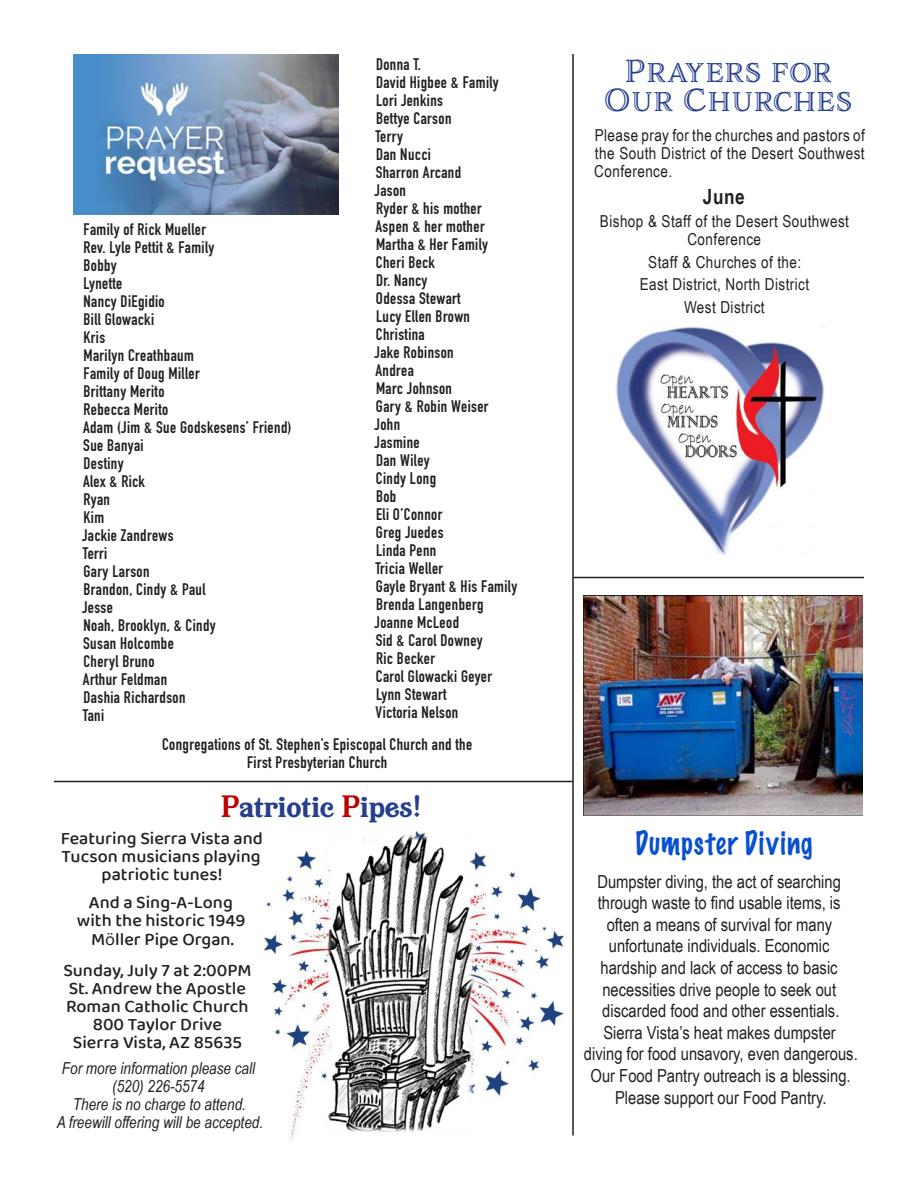
<style>
.page{position:relative;width:918px;height:1188px;background:#fff}
.page>*{position:absolute;margin:0;border:0;box-sizing:border-box;transform-origin:0 0}
.t1{font:29.7px/29.7px "Adorn S Engraved";letter-spacing:.015em;color:#253f8e;text-align:center;scale:.91 1}
.Pa1{font:100 29.7px "Marker Felt";letter-spacing:.035em;color:#0950d0;scale:.91 1}
.Pa1-2{font:27px "Buena Park JF";color:#253f8e}
.t2{font:700 21px "Arial Narrow";color:#231f20}
.Pa1-3{font:18px/21.6px "Arial Narrow";color:#231f20;text-align:center}
.Pa1-4{font:500 18px/18px "Baloo 2";color:#231f20;text-align:center}
.t3{font:700 16.5px "DIN Condensed";letter-spacing:.025em;color:#231f20}
.t4{font:16.5px/18.1px "Arial Narrow";letter-spacing:.025em;color:#231f20;text-align:justify}
.Pa1-5{font:italic 16.5px/18px "Arial Narrow";color:#231f20;text-align:center}
.s1{color:#bd0000}
.s2{font-weight:400}
</style>
<div class="page">
<hr style="left:572px;top:54px;width:2px;height:1082px;background:#231f20">
<img style="left:616px;top:326px;width:209px;height:229px">
<hr style="left:573px;top:577px;width:291px;height:1px;background:#231f20">
<img style="left:264px;top:831px;width:300px;height:310px">
<img style="left:325px;top:834px;width:151px;height:300px">
<hr style="left:54px;top:781px;width:519px;height:1px;background:#231f20">
<img style="left:584px;top:596px;width:278px;height:219px">
<img style="left:74px;top:54px;width:265px;height:161px">
<p class="t3" style="left:84px;top:218px;width:124px">Family of Rick Mueller</p>
<p class="t3" style="left:84px;top:236px;width:132px">Rev. Lyle Pettit &amp; Family</p>
<p class="t3" style="left:84px;top:254px;width:35px">Bobby</p>
<p class="t3" style="left:84px;top:272px;width:40px">Lynette</p>
<p class="t3" style="left:84px;top:290px;width:83px">Nancy DiEgidio</p>
<p class="t3" style="left:84px;top:308px;width:72px">Bill Glowacki</p>
<p class="t3" style="left:84px;top:326px;width:23px">Kris</p>
<p class="t3" style="left:84px;top:344px;width:112px">Marilyn Creathbaum</p>
<p class="t3" style="left:84px;top:362px;width:118px">Family of Doug Miller</p>
<p class="t3" style="left:84px;top:380px;width:82px">Brittany Merito</p>
<p class="t3" style="left:84px;top:398px;width:86px">Rebecca Merito</p>
<p class="t3" style="left:83px;top:416px;width:210px">Adam (Jim &amp; Sue Godskesens’ Friend)</p>
<p class="t3" style="left:83px;top:434px;width:62px">Sue Banyai</p>
<p class="t3" style="left:84px;top:452px;width:42px">Destiny</p>
<p class="t3" style="left:83px;top:470px;width:63px">Alex &amp; Rick</p>
<p class="t3" style="left:84px;top:488px;width:28px">Ryan</p>
<p class="t3" style="left:84px;top:506px;width:22px">Kim</p>
<p class="t3" style="left:82px;top:524px;width:93px">Jackie Zandrews</p>
<p class="t3" style="left:83px;top:542px;width:26px">Terri</p>
<p class="t3" style="left:83px;top:560px;width:68px">Gary Larson</p>
<p class="t3" style="left:83px;top:578px;width:123px">Brandon, Cindy &amp; Paul</p>
<p class="t3" style="left:82px;top:596px;width:32px">Jesse</p>
<p class="t3" style="left:84px;top:614px;width:134px">Noah, Brooklyn, &amp; Cindy</p>
<p class="t3" style="left:83px;top:632px;width:92px">Susan Holcombe</p>
<p class="t3" style="left:83px;top:650px;width:73px">Cheryl Bruno</p>
<p class="t3" style="left:83px;top:668px;width:86px">Arthur Feldman</p>
<p class="t3" style="left:83px;top:686px;width:104px">Dashia Richardson</p>
<p class="t3" style="left:83px;top:704px;width:23px">Tani</p>
<p class="t3" style="left:376px;top:53px;width:47px">Donna T.</p>
<p class="t3" style="left:376px;top:71px;width:124px">David Higbee &amp; Family</p>
<p class="t3" style="left:376px;top:89px;width:69px">Lori Jenkins</p>
<p class="t3" style="left:376px;top:107px;width:77px">Bettye Carson</p>
<p class="t3" style="left:375px;top:125px;width:29px">Terry</p>
<p class="t3" style="left:376px;top:143px;width:56px">Dan Nucci</p>
<p class="t3" style="left:376px;top:161px;width:87px">Sharron Arcand</p>
<p class="t3" style="left:375px;top:179px;width:33px">Jason</p>
<p class="t3" style="left:376px;top:197px;width:107px">Ryder &amp; his mother</p>
<p class="t3" style="left:376px;top:215px;width:111px">Aspen &amp; her mother</p>
<p class="t3" style="left:376px;top:233px;width:113px">Martha &amp; Her Family</p>
<p class="t3" style="left:376px;top:251px;width:61px">Cheri Beck</p>
<p class="t3" style="left:376px;top:269px;width:53px">Dr. Nancy</p>
<p class="t3" style="left:376px;top:287px;width:86px">Odessa Stewart</p>
<p class="t3" style="left:376px;top:305px;width:96px">Lucy Ellen Brown</p>
<p class="t3" style="left:376px;top:323px;width:50px">Christina</p>
<p class="t3" style="left:375px;top:341px;width:81px">Jake Robinson</p>
<p class="t3" style="left:376px;top:359px;width:40px">Andrea</p>
<p class="t3" style="left:376px;top:377px;width:78px">Marc Johnson</p>
<p class="t3" style="left:376px;top:395px;width:114px">Gary &amp; Robin Weiser</p>
<p class="t3" style="left:375px;top:413px;width:27px">John</p>
<p class="t3" style="left:375px;top:431px;width:47px">Jasmine</p>
<p class="t3" style="left:376px;top:449px;width:55px">Dan Wiley</p>
<p class="t3" style="left:376px;top:467px;width:62px">Cindy Long</p>
<p class="t3" style="left:376px;top:485px;width:22px">Bob</p>
<p class="t3" style="left:376px;top:503px;width:68px">Eli O’Connor</p>
<p class="t3" style="left:376px;top:521px;width:69px">Greg Juedes</p>
<p class="t3" style="left:376px;top:539px;width:62px">Linda Penn</p>
<p class="t3" style="left:375px;top:557px;width:69px">Tricia Weller</p>
<p class="t3" style="left:376px;top:575px;width:143px">Gayle Bryant &amp; His Family</p>
<p class="t3" style="left:376px;top:593px;width:109px">Brenda Langenberg</p>
<p class="t3" style="left:375px;top:611px;width:86px">Joanne McLeod</p>
<p class="t3" style="left:376px;top:629px;width:108px">Sid &amp; Carol Downey</p>
<p class="t3" style="left:376px;top:647px;width:60px">Ric Becker</p>
<p class="t3" style="left:376px;top:665px;width:118px">Carol Glowacki Geyer</p>
<p class="t3" style="left:376px;top:683px;width:72px">Lynn Stewart</p>
<p class="t3" style="left:376px;top:701px;width:84px">Victoria Nelson</p>
<p class="t3" style="left:162px;top:733px;width:312px">Congregations of St. Stephen’s Episcopal Church and the</p>
<p class="t3" style="left:247px;top:751px;width:141px">First Presbyterian Church</p>
<p class="Pa1-2" style="left:221px;top:787px;width:201px"><span class="s1">P</span>atriotic <span class="s1">P</span>ipes!</p>
<p class="Pa1-4" style="left:61px;top:830px;width:203px">Featuring Sierra Vista and<br>Tucson musicians playing patriotic tunes!</p>
<p class="Pa1-4" style="left:89px;top:894px;width:145px">And a Sing-A-Long</p>
<p class="Pa1-4" style="left:77px;top:913px;width:170px">with the historic 1949<br>M<span class="s2">ö</span>ller Pipe Organ.</p>
<p class="Pa1-4" style="left:63px;top:962px;width:190px">Sunday, July 7 at 2:00PM</p>
<p class="Pa1-4" style="left:66px;top:980px;width:184px;text-align:left">St. Andrew the Apostle<br>Roman Catholic Church</p>
<p class="Pa1-4" style="left:93px;top:1016px;width:131px">800 Taylor Drive</p>
<p class="Pa1-4" style="left:73px;top:1034px;width:171px">Sierra Vista, AZ 85635</p>
<p class="Pa1-5" style="left:62px;top:1059px;width:195px">For more information please call (520) 226-5574</p>
<p class="Pa1-5" style="left:73px;top:1095px;width:175px">There is no charge to attend.</p>
<p class="Pa1-5" style="left:57px;top:1113px;width:208px">A freewill offering will be accepted.</p>
<p class="t1" style="left:604px;top:57px;width:275px">Prayers for<br>Our Churches</p>
<p class="t4" style="left:594px;top:126px;width:272px">Please pray for the churches and pastors of the South District of the Desert Southwest Conference.</p>
<p class="t2" style="left:703px;top:181px;width:43px">June</p>
<p class="t4" style="left:600px;top:211px;width:250px;text-align:center">Bishop &amp; Staff of the Desert Southwest<br>Conference</p>
<p class="t4" style="left:648px;top:252px;width:154px">Staff &amp; Churches of the:</p>
<p class="t4" style="left:640px;top:275px;width:171px">East District, North District</p>
<p class="t4" style="left:684px;top:298px;width:82px">West District</p>
<p class="Pa1" style="left:635px;top:819px;width:196px">Dumpster Diving</p>
<p class="Pa1-3" style="left:584px;top:870px;width:275px">Dumpster diving, the act of searching through waste to find usable items, is often a means of survival for many unfortunate individuals. Economic hardship and lack of access to basic necessities drive people to seek out discarded food and other essentials.<br>Sierra Vista’s heat makes dumpster diving for food unsavory, even dangerous.<br>Our Food Pantry outreach is a blessing.<br>Please support our Food Pantry.</p>
</div>
